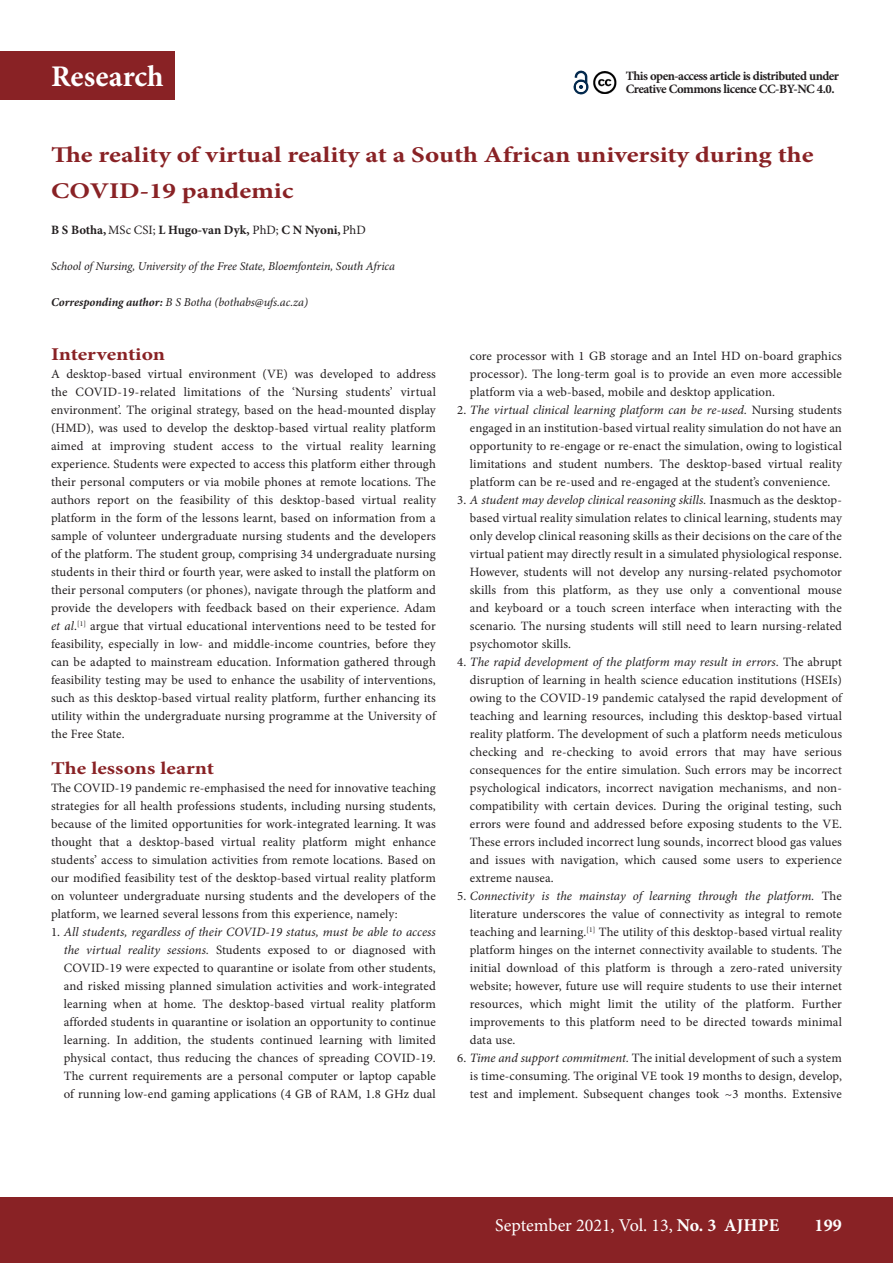
<style>
.page{position:relative;width:893px;height:1263px;background:#fff}
.page>*{position:absolute;margin:0;border:0;box-sizing:border-box;transform-origin:0 0}
.t1{font:700 30px "Minion Pro";color:#fff}
.A_HEAD{font:700 22.5px/36px "Minion Pro";color:#892225;scale:1.2 1}
.t2{font:18px "Minion Pro";color:#fff}
.B_HEAD{font:700 18px "Minion Pro";color:#892225;scale:1.2 1}
.t3{font:700 18px "Minion Pro";color:#fff}
.BULLET_TEXT{font:12.75px/18px "Minion Pro";letter-spacing:.01em;color:#231f20;text-align:justify}
.BODY_TEXT_1ST_PARAGR{font:12.75px/18px "Minion Pro";letter-spacing:.01em;color:#231f20;text-align:justify}
.BODY_TEXT_1ST_PARAGR-2{font:700 12.75px/13.5px "Minion Pro";letter-spacing:-.04em;color:#231f20}
.AUTHORS_NAME{font:700 12.75px "Minion Pro";color:#231f20}
.AUTHOR_DETAILS{font:italic 12px "Minion Pro";letter-spacing:-.01em;color:#231f20}
.CORRESPONDING_AUTHOR{font:italic 12px "Minion Pro";letter-spacing:-.005em;color:#231f20}
.s1{font-weight:400}
.s2{font-weight:700}
.s3{font-style:italic}
</style>
<div class="page">
<div style="left:0;top:1197px;width:893px;height:66px;background:#892225"></div>
<div style="left:0;top:51px;width:174px;height:49px;background:#892225"></div>
<svg style="left:573px;top:70px;width:16px;height:25px"></svg>
<img style="left:593px;top:71px;width:24px;height:23px">
<h1 class="t1" style="left:51px;top:56px;width:114px">Research</h1>
<p class="BODY_TEXT_1ST_PARAGR-2" style="left:626px;top:69px;width:215px">This open-access article is distributed under<br>Creative Commons licence CC-BY-NC 4.0.</p>
<h1 class="A_HEAD" style="left:51px;top:137px;width:637px">The reality of virtual reality at a South African university during the<br>COVID-19 pandemic</h1>
<p class="AUTHORS_NAME" style="left:51px;top:221px;width:316px">B S Botha,<span class="s1">MSc CSI;</span> L Hugo-van Dyk, <span class="s1">PhD;</span> C N Nyoni,<span class="s1">PhD</span></p>
<p class="AUTHOR_DETAILS" style="left:51px;top:258px;width:345px">School of Nursing, University of the Free State, Bloemfontein, South Africa</p>
<p class="CORRESPONDING_AUTHOR" style="left:51px;top:294px;width:259px"><span class="s2">Corresponding author:</span> B S Botha (bothabs@ufs.ac.za)</p>
<h2 class="B_HEAD" style="left:51px;top:342px;width:97px">Intervention</h2>
<p class="BODY_TEXT_1ST_PARAGR" style="left:51px;top:365px;width:386px">A desktop-based virtual environment (VE) was developed to address the COVID-19-related limitations of the ‘Nursing students’ virtual environment’. The original strategy, based on the head-mounted display (HMD), was used to develop the desktop-based virtual reality platform aimed at improving student access to the virtual reality learning experience. Students were expected to access this platform either through their personal computers or via mobile phones at remote locations. The authors report on the feasibility of this desktop-based virtual reality platform in the form of the lessons learnt, based on information from a sample of volunteer undergraduate nursing students and the developers of the platform. The student group, comprising 34 undergraduate nursing students in their third or fourth year, were asked to install the platform on their personal computers (or phones), navigate through the platform and provide the developers with feedback based on their experience. Adam <span class="s3">et al</span>.<sup>[1]</sup> argue that virtual educational interventions need to be tested for feasibility, especially in low- and middle-income countries, before they can be adapted to mainstream education. Information gathered through feasibility testing may be used to enhance the usability of interventions, such as this desktop-based virtual reality platform, further enhancing its utility within the undergraduate nursing programme at the University of the Free State.</p>
<h2 class="B_HEAD" style="left:51px;top:756px;width:138px">The lessons learnt</h2>
<p class="BODY_TEXT_1ST_PARAGR" style="left:51px;top:779px;width:386px">The COVID-19 pandemic re-emphasised the need for innovative teaching strategies for all health professions students, including nursing students, because of the limited opportunities for work-integrated learning. It was thought that a desktop-based virtual reality platform might enhance students’ access to simulation activities from remote locations. Based on our modified feasibility test of the desktop-based virtual reality platform on volunteer undergraduate nursing students and the developers of the platform, we learned several lessons from this experience, namely:</p>
<p class="BULLET_TEXT" style="left:64px;top:923px;width:374px;text-indent:-13px">1. <span class="s3">All students, regardless of their COVID-19 status, must be able to access the virtual reality sessions.</span> Students exposed to or diagnosed with COVID-19 were expected to quarantine or isolate from other students, and risked missing planned simulation activities and work-integrated learning when at home. The desktop-based virtual reality platform afforded students in quarantine or isolation an opportunity to continue learning. In addition, the students continued learning with limited physical contact, thus reducing the chances of spreading COVID-19.<br>The current requirements are a personal computer or laptop capable of running low-end gaming applications (4 GB of RAM, 1.8 GHz dual</p>
<p class="BULLET_TEXT" style="left:470px;top:347px;width:374px">core processor with 1 GB storage and an Intel HD on-board graphics processor). The long-term goal is to provide an even more accessible platform via a web-based, mobile and desktop application.</p>
<p class="BULLET_TEXT" style="left:470px;top:401px;width:374px;text-indent:-13px">2. <span class="s3">The virtual clinical learning platform can be re-used.</span> Nursing students engaged in an institution-based virtual reality simulation do not have an opportunity to re-engage or re-enact the simulation, owing to logistical limitations and student numbers. The desktop-based virtual reality platform can be re-used and re-engaged at the student’s convenience.</p>
<p class="BULLET_TEXT" style="left:470px;top:491px;width:374px;text-indent:-13px">3. <span class="s3">A student may develop clinical reasoning skills.</span> Inasmuch as the desktop&shy;based virtual reality simulation relates to clinical learning, students may only develop clinical reasoning skills as their decisions on the care of the virtual patient may directly result in a simulated physiological response.<br>However, students will not develop any nursing-related psychomotor skills from this platform, as they use only a conventional mouse and keyboard or a touch screen interface when interacting with the scenario. The nursing students will still need to learn nursing-related psychomotor skills.</p>
<p class="BULLET_TEXT" style="left:470px;top:653px;width:374px;text-indent:-13px">4. <span class="s3">The rapid development of the platform may result in errors.</span> The abrupt disruption of learning in health science education institutions (HSEIs) owing to the COVID-19 pandemic catalysed the rapid development of teaching and learning resources, including this desktop-based virtual reality platform. The development of such a platform needs meticulous checking and re-checking to avoid errors that may have serious consequences for the entire simulation. Such errors may be incorrect psychological indicators, incorrect navigation mechanisms, and non&shy;compatibility with certain devices. During the original testing, such errors were found and addressed before exposing students to the VE.<br>These errors included incorrect lung sounds, incorrect blood gas values and issues with navigation, which caused some users to experience extreme nausea.</p>
<p class="BULLET_TEXT" style="left:470px;top:887px;width:374px;text-indent:-13px">5. <span class="s3">Connectivity is the mainstay of learning through the platform.</span> The literature underscores the value of connectivity as integral to remote teaching and learning.<sup>[1]</sup> The utility of this desktop-based virtual reality platform hinges on the internet connectivity available to students. The initial download of this platform is through a zero-rated university website; however, future use will require students to use their internet resources, which might limit the utility of the platform. Further improvements to this platform need to be directed towards minimal data use.</p>
<p class="BULLET_TEXT" style="left:470px;top:1049px;width:374px;text-indent:-13px">6. <span class="s3">Time and support commitment.</span> The initial development of such a system is time-consuming. The original VE took 19 months to design, develop, test and implement. Subsequent changes took ~3 months. Extensive</p>
<h3 class="t2" style="left:495px;top:1213px;width:286px">September 2021, Vol. 13, <span class="s2">No. 3 AJHPE</span></h3>
<h3 class="t3" style="left:814px;top:1213px;width:29px">199</h3>
</div>
